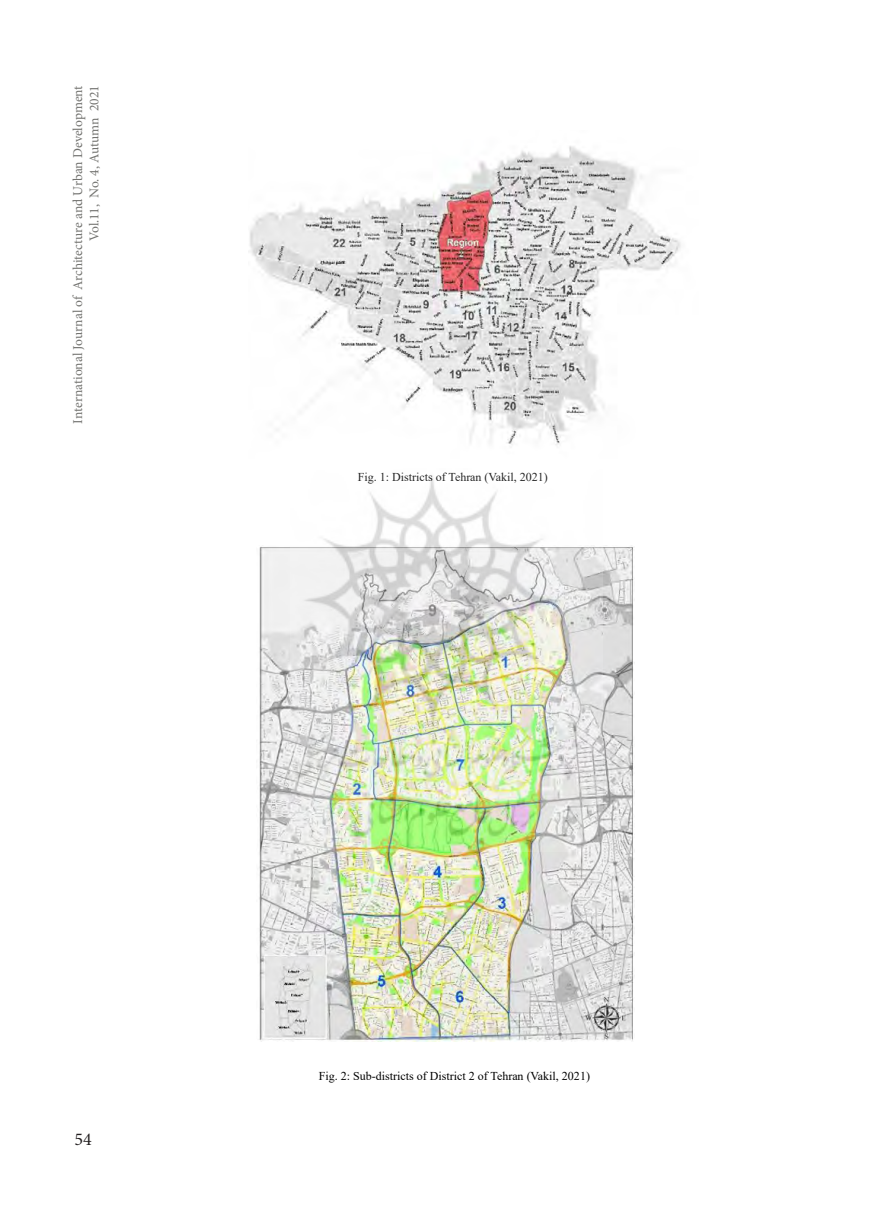
<style>
.page{position:relative;width:893px;height:1212px;background:#fff}
.page>*{position:absolute;margin:0;border:0;box-sizing:border-box;transform-origin:0 0}
.t1{font:18px "Minion Pro";color:#231f20}
.t2{font:13.5px/16.2px "Minion Pro";letter-spacing:-.005em;color:#737370;text-align:right}
.t3{font:12px "Times New Roman";color:#000}
</style>
<div class="page">
<img style="left:248px;top:146px;width:433px;height:299px">
<img style="left:259px;top:547px;width:375px;height:495px">
<img style="left:290px;top:476px;width:313px;height:375px">
<p class="t2" style="left:70px;top:423px;width:339px;rotate:-90deg">International Journal of Architecture and Urban Development<br>Vol.11, No. 4, Autumn 2021</p>
<p class="t3" style="left:358px;top:468px;width:192px">Fig. 1: Districts of Tehran (Vakil, 2021)</p>
<h1 class="t1" style="left:74px;top:1127px;width:19px">54</h1>
<p class="t3" style="left:319px;top:1067px;width:273px">Fig. 2: Sub-districts of District 2 of Tehran (Vakil, 2021)</p>
</div>
